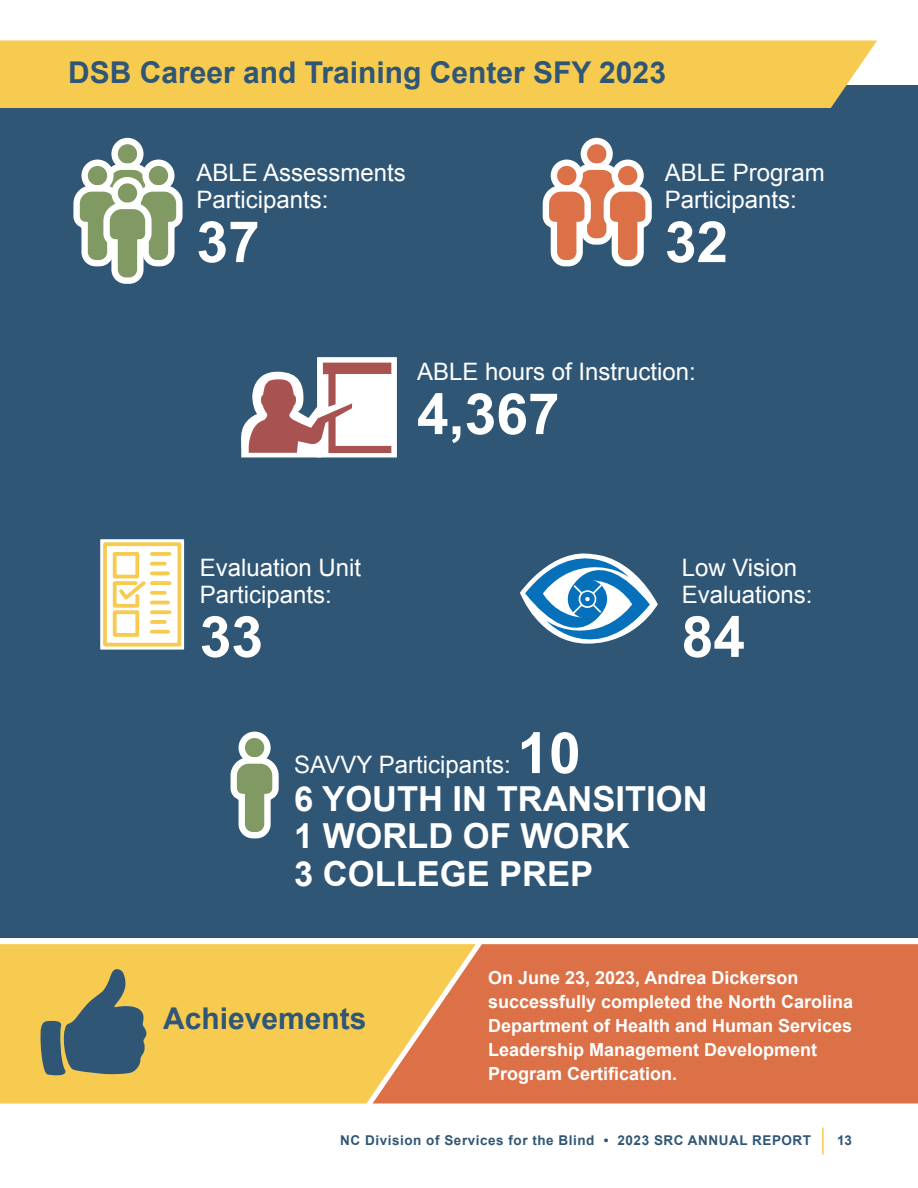
<style>
.page{position:relative;width:918px;height:1188px;background:#fff}
.page>*{position:absolute;margin:0;border:0;box-sizing:border-box;transform-origin:0 0}
.t1{font:700 57px "Arial";color:#fff}
.t2{font:700 34.5px/37.5px "Arial";color:#fff}
.t3{font:700 30px "Arial";color:#305676}
.t4{font:24px/27px "Arial";color:#fff}
.t5{font:700 18px/24px "Arial";color:#fff}
.t6{font:700 13.5px "Arial";letter-spacing:.04em;color:#305676}
</style>
<div class="page">
<hr style="left:822px;top:1128px;width:2px;height:27px;background:#f7cb4f">
<div style="left:0;top:85px;width:918px;height:853px;background:#305676"></div>
<div style="left:0;top:40px;width:877px;height:68px;background:#f7cb4f"></div>
<svg style="left:100px;top:539px;width:84px;height:111px"></svg>
<svg style="left:101px;top:540px;width:82px;height:108px"></svg>
<svg style="left:520px;top:553px;width:138px;height:91px"></svg>
<svg style="left:317px;top:357px;width:80px;height:100px"></svg>
<div style="left:241px;top:436px;width:80px;height:21px;background:#fff"></div>
<svg style="left:242px;top:363px;width:149px;height:90px"></svg>
<svg style="left:73px;top:137px;width:110px;height:147px"></svg>
<svg style="left:542px;top:137px;width:110px;height:130px"></svg>
<svg style="left:230px;top:731px;width:49px;height:108px"></svg>
<div style="left:0;top:944px;width:373px;height:160px;background:#f7cb4f"></div>
<svg style="left:373px;top:944px;width:545px;height:160px;fill:#dc7046"></svg>
<svg style="left:40px;top:969px;width:108px;height:108px"></svg>
<h3 class="t3" style="left:68px;top:53px;width:599px">DSB Career and Training Center SFY 2023</h3>
<h3 class="t4" style="left:196px;top:159px;width:211px">ABLE Assessments<br>Participants:</h3>
<h1 class="t1" style="left:196px;top:205px;width:65px">37</h1>
<h3 class="t4" style="left:665px;top:159px;width:162px">ABLE Program<br>Participants:</h3>
<h1 class="t1" style="left:665px;top:205px;width:65px">32</h1>
<h3 class="t4" style="left:417px;top:358px;width:280px">ABLE hours of Instruction:</h3>
<h1 class="t1" style="left:417px;top:377px;width:144px">4,367</h1>
<h3 class="t4" style="left:200px;top:554px;width:163px">Evaluation Unit<br>Participants:</h3>
<h1 class="t1" style="left:200px;top:599px;width:65px">33</h1>
<h3 class="t4" style="left:682px;top:554px;width:132px">Low Vision<br>Evaluations:</h3>
<h1 class="t1" style="left:682px;top:599px;width:65px">84</h1>
<h1 class="t1" style="left:517px;top:716px;width:65px">10</h1>
<h2 class="t2" style="left:294px;top:781px;width:415px">6 YOUTH IN TRANSITION<br>1 WORLD OF WORK<br>3 COLLEGE PREP</h2>
<h3 class="t4" style="left:294px;top:751px;width:218px">SAVVY Participants:</h3>
<h3 class="t3" style="left:163px;top:998px;width:205px">Achievements</h3>
<p class="t5" style="left:488px;top:966px;width:367px">On June 23, 2023, Andrea Dickerson successfully completed the North Carolina Department of Health and Human Services Leadership Management Development Program Certification.</p>
<p class="t6" style="left:340px;top:1131px;width:472px">NC Division of Services for the Blind • 2023 SRC ANNUAL REPORT</p>
<p class="t6" style="left:837px;top:1131px;width:17px">13</p>
</div>
